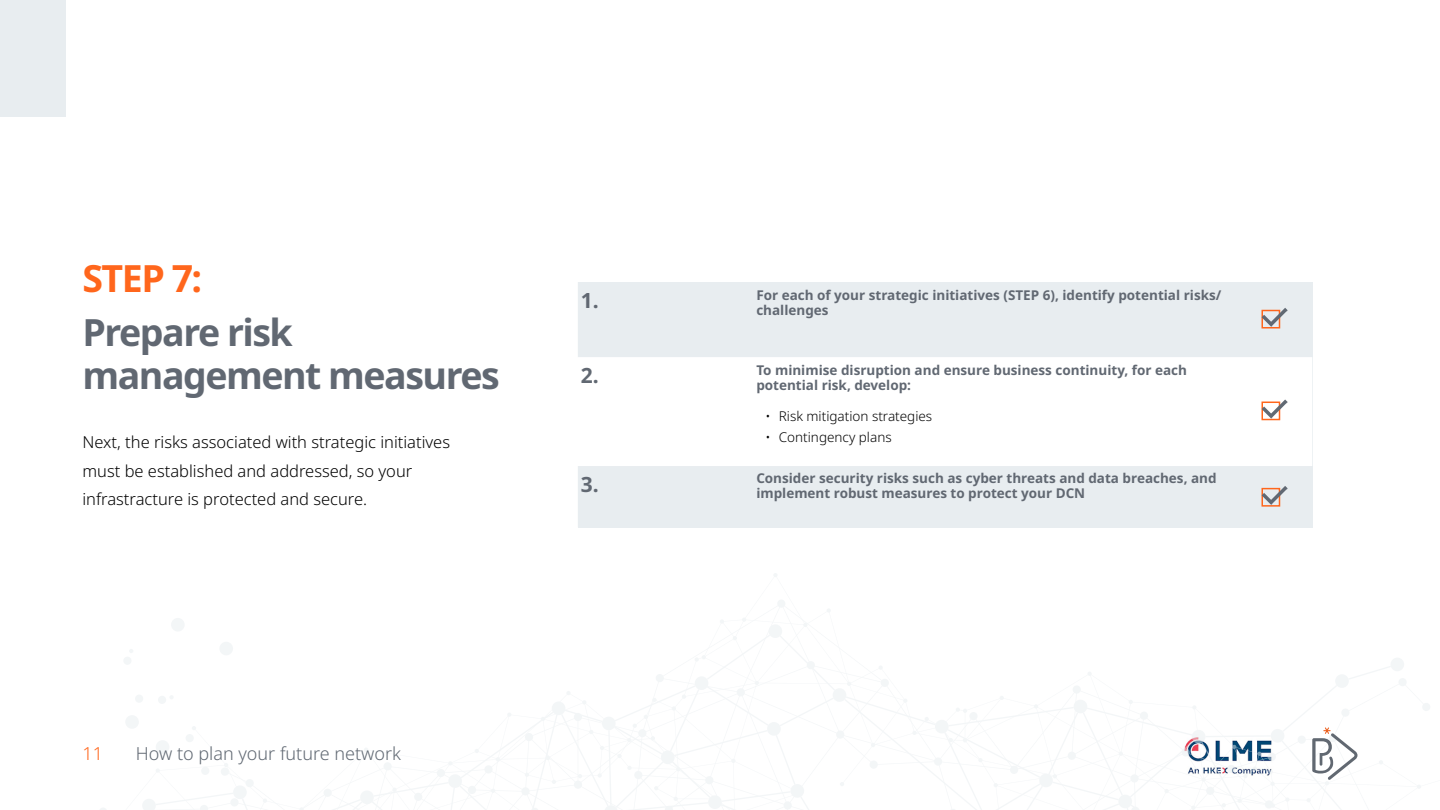
<style>
.page{position:relative;width:1440px;height:810px;background:#fff}
.page>*{position:absolute;margin:0;border:0;box-sizing:border-box;transform-origin:0 0}
.t1{font:700 37.5px/43.5px "Noto Sans";letter-spacing:-.04em;color:#616872}
.t2{font:700 37.5px "Noto Sans";color:#ff661c}
.t3{font:700 21px "Noto Sans";color:#616872}
.t4{font:300 18px "Noto Sans";color:#616973}
.t5{font:300 18px "Noto Sans";color:#ff661c}
.t6{font:300 16.5px/28.5px "Noto Sans";color:#000}
.t7{font:700 13.5px/15px "Noto Sans";color:#616872}
.t8{font:300 13.5px "Noto Sans";color:#000}
</style>
<div class="page">
<div style="left:578px;top:282px;width:734px;height:245px;background:#e8edf0"></div>
<svg style="left:578px;top:357px;width:734px;height:109px"></svg>
<div style="left:1262px;top:310px;width:18px;height:19px;border:2px solid #ff661c"></div>
<svg style="left:1262px;top:308px;width:26px;height:19px"></svg>
<div style="left:1262px;top:488px;width:18px;height:19px;border:2px solid #ff661c"></div>
<svg style="left:1262px;top:486px;width:26px;height:19px"></svg>
<div style="left:1262px;top:402px;width:18px;height:18px;border:2px solid #ff661c"></div>
<svg style="left:1262px;top:400px;width:26px;height:19px"></svg>
<div style="left:1422px;top:703px;width:9px;height:8px;background:#f3f6f7;border-radius:50%"></div>
<svg style="left:100px;top:609px;width:1321px;height:201px"></svg>
<div style="left:0;top:0;width:66px;height:117px;background:#e8edf0"></div>
<h1 class="t2" style="left:82px;top:251px;width:121px">STEP 7:</h1>
<h1 class="t1" style="left:82px;top:311px;width:419px">Prepare risk management measures</h1>
<p class="t6" style="left:82px;top:429px;width:369px">Next, the risks associated with strategic initiatives must be established and addressed, so your infrastracture is protected and secure.</p>
<h2 class="t3" style="left:581px;top:285px;width:19px">1.</h2>
<p class="t7" style="left:756px;top:287px;width:467px">For each of your strategic initiatives (STEP 6), identify potential risks/ challenges</p>
<h2 class="t3" style="left:581px;top:360px;width:19px">2.</h2>
<p class="t7" style="left:756px;top:362px;width:432px">To minimise disruption and ensure business continuity, for each potential risk, develop:</p>
<p class="t8" style="left:765px;top:407px;width:168px">• Risk mitigation strategies</p>
<p class="t8" style="left:765px;top:428px;width:128px">• Contingency plans</p>
<h2 class="t3" style="left:581px;top:469px;width:19px">3.</h2>
<p class="t7" style="left:756px;top:471px;width:462px">Consider security risks such as cyber threats and data breaches, and implement robust measures to protect your DCN</p>
<h3 class="t5" style="left:82px;top:741px;width:22px">11</h3>
<h3 class="t4" style="left:136px;top:741px;width:267px">How to plan your future network</h3>
</div>
